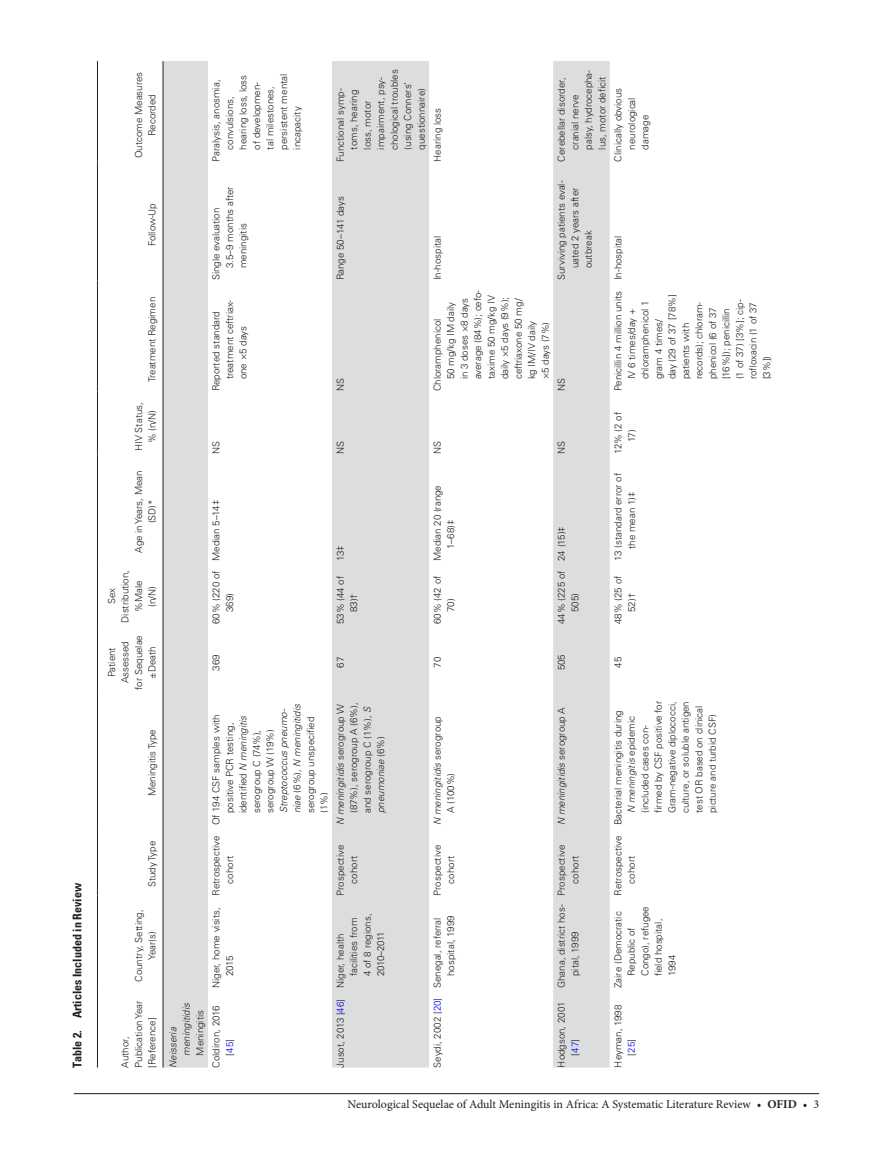
<style>
.page{position:relative;width:891px;height:1174px;background:#fff}
.page>*{position:absolute;margin:0;border:0;box-sizing:border-box;transform-origin:0 0}
.t1{font:12px "Minion Pro";color:#231f20}
.t2{font:700 condensed 12px "Univers LT Std";color:#231f20}
.t3{font:300 9.75px/13.5px "Univers LT Std";color:#231f20}
.t4{font:italic 300 9.75px/13.5px "Univers LT Std";color:#231f20}
.s1{font-style:italic}
.s2{font-style:normal}
.s3{color:#00f}
.s4{font-weight:700}
</style>
<div class="page">
<hr style="left:74px;top:1093px;width:745px;height:1px;background:#231f20">
<div style="left:164px;top:61px;width:44px;height:1007px;background:#dcdddf"></div>
<svg style="left:332px;top:61px;width:278px;height:1007px;fill:#dcdddf"></svg>
<hr style="left:97px;top:988px;width:1px;height:80px;background:#231f20">
<hr style="left:163px;top:988px;width:1px;height:80px;background:#231f20">
<hr style="left:97px;top:896px;width:1px;height:92px;background:#231f20">
<hr style="left:163px;top:896px;width:1px;height:92px;background:#231f20">
<hr style="left:97px;top:825px;width:1px;height:71px;background:#231f20">
<hr style="left:163px;top:825px;width:1px;height:71px;background:#231f20">
<hr style="left:97px;top:693px;width:1px;height:132px;background:#231f20">
<hr style="left:163px;top:693px;width:1px;height:132px;background:#231f20">
<hr style="left:97px;top:624px;width:1px;height:69px;background:#231f20">
<hr style="left:163px;top:624px;width:1px;height:69px;background:#231f20">
<hr style="left:97px;top:561px;width:1px;height:63px;background:#231f20">
<hr style="left:163px;top:561px;width:1px;height:63px;background:#231f20">
<hr style="left:97px;top:454px;width:1px;height:107px;background:#231f20">
<hr style="left:163px;top:454px;width:1px;height:107px;background:#231f20">
<hr style="left:97px;top:391px;width:1px;height:63px;background:#231f20">
<hr style="left:163px;top:391px;width:1px;height:63px;background:#231f20">
<hr style="left:97px;top:280px;width:1px;height:111px;background:#231f20">
<hr style="left:163px;top:280px;width:1px;height:111px;background:#231f20">
<hr style="left:97px;top:162px;width:1px;height:118px;background:#231f20">
<hr style="left:163px;top:162px;width:1px;height:118px;background:#231f20">
<hr style="left:97px;top:61px;width:1px;height:101px;background:#231f20">
<hr style="left:163px;top:61px;width:1px;height:101px;background:#231f20">
<p class="t2" style="left:70px;top:1068px;width:186px;rotate:-90deg">Table 2. Articles Included in Review</p>
<p class="t3" style="left:132px;top:158px;width:88px;text-align:center;rotate:-90deg">Outcome Measures<br>Recorded</p>
<p class="t3" style="left:145px;top:246px;width:44px;rotate:-90deg">Follow-Up</p>
<p class="t3" style="left:145px;top:382px;width:87px;rotate:-90deg">Treatment Regimen</p>
<p class="t3" style="left:132px;top:451px;width:50px;text-align:center;rotate:-90deg">HIV Status, % (n/N)</p>
<p class="t3" style="left:132px;top:553px;width:84px;text-align:center;rotate:-90deg">Age in Years, Mean (SD)*</p>
<p class="t3" style="left:105px;top:623px;width:54px;text-align:center;rotate:-90deg">Sex<br>Distribution, %Male (n/N)</p>
<p class="t3" style="left:105px;top:690px;width:56px;text-align:center;rotate:-90deg">Patient<br>Assessed for Sequelae ±Death</p>
<p class="t3" style="left:145px;top:796px;width:69px;rotate:-90deg">Meningitis Type</p>
<p class="t3" style="left:145px;top:887px;width:48px;rotate:-90deg">Study Type</p>
<p class="t3" style="left:132px;top:982px;width:74px;text-align:center;rotate:-90deg">Country, Setting,<br>Year(s)</p>
<p class="t3" style="left:118px;top:1068px;width:68px;rotate:-90deg">Author,<br>Publication Year [Reference]</p>
<p class="t3" style="left:209px;top:150px;width:78px;text-indent:-12px;rotate:-90deg">Paralysis, anosmia, convulsions, hearing loss, loss of developmen&shy;tal milestones, persistent mental incapacity</p>
<p class="t3" style="left:209px;top:268px;width:83px;text-indent:-12px;rotate:-90deg">Single evaluation<br>3.5–9 months after meningitis</p>
<p class="t3" style="left:209px;top:379px;width:80px;text-indent:-12px;rotate:-90deg">Reported standard treatment ceftriax&shy;one ×5 days</p>
<p class="t3" style="left:209px;top:454px;width:14px;rotate:-90deg">NS</p>
<p class="t3" style="left:209px;top:561px;width:63px;rotate:-90deg">Median 5–14‡</p>
<p class="t3" style="left:209px;top:612px;width:43px;text-indent:-12px;rotate:-90deg">60% (220 of<br>369)</p>
<p class="t3" style="left:209px;top:670px;width:18px;rotate:-90deg">369</p>
<p class="t3" style="left:334px;top:150px;width:82px;text-indent:-12px;rotate:-90deg">Functional symp&shy;toms, hearing loss, motor impairment, psy&shy;chological troubles (using Conners’ questionnaire)</p>
<p class="t3" style="left:431px;top:162px;width:55px;rotate:-90deg">Hearing loss</p>
<p class="t3" style="left:334px;top:280px;width:86px;rotate:-90deg">Range 50–141 days</p>
<p class="t3" style="left:431px;top:280px;width:46px;rotate:-90deg">In-hospital</p>
<p class="t3" style="left:555px;top:150px;width:81px;text-indent:-12px;rotate:-90deg">Cerebellar disorder, cranial nerve palsy, hydrocepha&shy;lus, motor deficit</p>
<p class="t3" style="left:611px;top:150px;width:63px;text-indent:-12px;rotate:-90deg">Clinically obvious neurological damage</p>
<p class="t3" style="left:555px;top:268px;width:89px;text-indent:-12px;rotate:-90deg">Surviving patients eval&shy;uated 2 years after outbreak</p>
<p class="t3" style="left:611px;top:280px;width:46px;rotate:-90deg">In-hospital</p>
<p class="t3" style="left:334px;top:391px;width:14px;rotate:-90deg">NS</p>
<p class="t3" style="left:431px;top:379px;width:91px;text-indent:-12px;rotate:-90deg">Chloramphenicol<br>50 mg/kg IM daily<br>in 3 doses ×8 days average (84%); cefo&shy;taxime 50 mg/kg IV daily ×5 days (9%); ceftriaxone 50 mg/ kg IM/IV daily<br>×5 days (7%)</p>
<p class="t3" style="left:555px;top:391px;width:14px;rotate:-90deg">NS</p>
<p class="t3" style="left:611px;top:379px;width:90px;text-indent:-12px;rotate:-90deg">Penicillin 4 million units<br>IV 6 times/day + chloramphenicol 1 gram 4 times/<br>day (29 of 37 [78%] patients with records); chloram&shy;phenicol (6 of 37 [16%]); penicillin<br>(1 of 37) [3%]; cip&shy;rofloxacin (1 of 37 [3%])</p>
<p class="t3" style="left:334px;top:454px;width:14px;rotate:-90deg">NS</p>
<p class="t3" style="left:431px;top:454px;width:14px;rotate:-90deg">NS</p>
<p class="t3" style="left:555px;top:454px;width:14px;rotate:-90deg">NS</p>
<p class="t3" style="left:611px;top:454px;width:44px;text-align:center;rotate:-90deg">12% (2 of<br>17)</p>
<p class="t3" style="left:334px;top:561px;width:17px;rotate:-90deg">13‡</p>
<p class="t3" style="left:431px;top:549px;width:65px;text-indent:-12px;rotate:-90deg">Median 20 (range<br>1–68)‡</p>
<p class="t3" style="left:555px;top:561px;width:36px;rotate:-90deg">24 (15)‡</p>
<p class="t3" style="left:611px;top:549px;width:77px;text-indent:-12px;rotate:-90deg">13 (standard error of the mean 1)‡</p>
<p class="t3" style="left:334px;top:624px;width:50px;text-align:center;rotate:-90deg">53% (44 of<br>83)†</p>
<p class="t3" style="left:431px;top:612px;width:38px;text-indent:-12px;rotate:-90deg">60% (42 of<br>70)</p>
<p class="t3" style="left:555px;top:612px;width:43px;text-indent:-12px;rotate:-90deg">44% (225 of<br>505)</p>
<p class="t3" style="left:611px;top:624px;width:50px;text-align:center;rotate:-90deg">48% (25 of<br>52)†</p>
<p class="t3" style="left:334px;top:668px;width:12px;rotate:-90deg">67</p>
<p class="t3" style="left:431px;top:668px;width:12px;rotate:-90deg">70</p>
<p class="t3" style="left:555px;top:670px;width:18px;rotate:-90deg">505</p>
<p class="t3" style="left:611px;top:668px;width:12px;rotate:-90deg">45</p>
<p class="t3" style="left:209px;top:813px;width:100px;text-indent:-12px;rotate:-90deg">Of 194 CSF samples with positive PCR testing, identified <span class="s1">N meningitis </span>serogroup C (74%), serogroup W (19%)</p>
<p class="t4" style="left:277px;top:813px;width:111px;rotate:-90deg">Streptococcus pneumo&shy;niae <span class="s2">(6%),</span> N meningitidis <span class="s2">serogroup unspecified (1%)</span></p>
<p class="t3" style="left:209px;top:884px;width:49px;text-indent:-12px;rotate:-90deg">Retrospective cohort</p>
<p class="t3" style="left:209px;top:976px;width:70px;text-indent:-12px;rotate:-90deg">Niger, home visits,<br>2015</p>
<p class="t4" style="left:166px;top:1056px;width:54px;text-indent:-12px;rotate:-90deg">Neisseria meningitidis</p>
<p class="t3" style="left:192px;top:1068px;width:63px;line-height:16px;text-indent:12px;rotate:-90deg">Meningitis<br>Coldiron, 2016</p>
<p class="t3" style="left:223px;top:1056px;width:18px;rotate:-90deg">[<span class="s3">45</span>]</p>
<p class="t3" style="left:333px;top:813px;width:112px;text-indent:-12px;rotate:-90deg"><span class="s1">N meningitidis</span> serogroup W (87%), serogroup A (6%), and serogroup C (1%), <span class="s1">S pneumoniae</span> (6%)</p>
<p class="t3" style="left:333px;top:896px;width:52px;text-align:center;rotate:-90deg">Prospective cohort</p>
<p class="t3" style="left:333px;top:976px;width:64px;text-indent:-92px;rotate:-90deg">Jusot, 2013 [<span class="s3">46</span>] Niger, health facilities from<br>4 of 8 regions,<br>2010–2011</p>
<p class="t3" style="left:431px;top:813px;width:98px;text-indent:-12px;rotate:-90deg"><span class="s1">N meningitidis</span> serogroup<br>A (100%)</p>
<p class="t3" style="left:431px;top:896px;width:52px;text-align:center;rotate:-90deg">Prospective cohort</p>
<p class="t3" style="left:431px;top:1068px;width:153px;text-align:right;rotate:-90deg">Seydi, 2002 [<span class="s3">20</span>] Senegal, referral hospital, 1999</p>
<p class="t4" style="left:555px;top:825px;width:119px;rotate:-90deg">N meningitidis <span class="s2">serogroup A</span></p>
<p class="t3" style="left:555px;top:896px;width:52px;text-align:center;rotate:-90deg">Prospective cohort</p>
<p class="t3" style="left:555px;top:976px;width:73px;text-indent:-12px;rotate:-90deg">Ghana, district hos&shy;pital, 1999</p>
<p class="t3" style="left:555px;top:1055px;width:55px;text-indent:-12px;rotate:-90deg">Hodgson, 2001 [<span class="s3">47</span>]</p>
<p class="t3" style="left:611px;top:813px;width:114px;text-indent:-12px;rotate:-90deg">Bacterial meningitis during<br><span class="s1">N meningitis</span> epidemic (included cases con&shy;firmed by CSF positive for<br>Gram-negative diplococci, culture, or soluble antigen test OR based on clinical picture and turbid CSF)</p>
<p class="t3" style="left:611px;top:884px;width:49px;text-indent:-12px;rotate:-90deg">Retrospective cohort</p>
<p class="t3" style="left:611px;top:976px;width:71px;text-indent:-12px;rotate:-90deg">Zaire (Democratic<br>Republic of<br>Congo), refugee field hospital,<br>1994</p>
<p class="t3" style="left:611px;top:1055px;width:52px;text-indent:-12px;rotate:-90deg">Heyman, 1998 [<span class="s3">25</span>]</p>
<p class="t1" style="left:348px;top:1096px;width:473px">Neurological Sequelae of Adult Meningitis in Africa: A Systematic Literature Review • <span class="s4">OFID</span> • 3</p>
</div>
